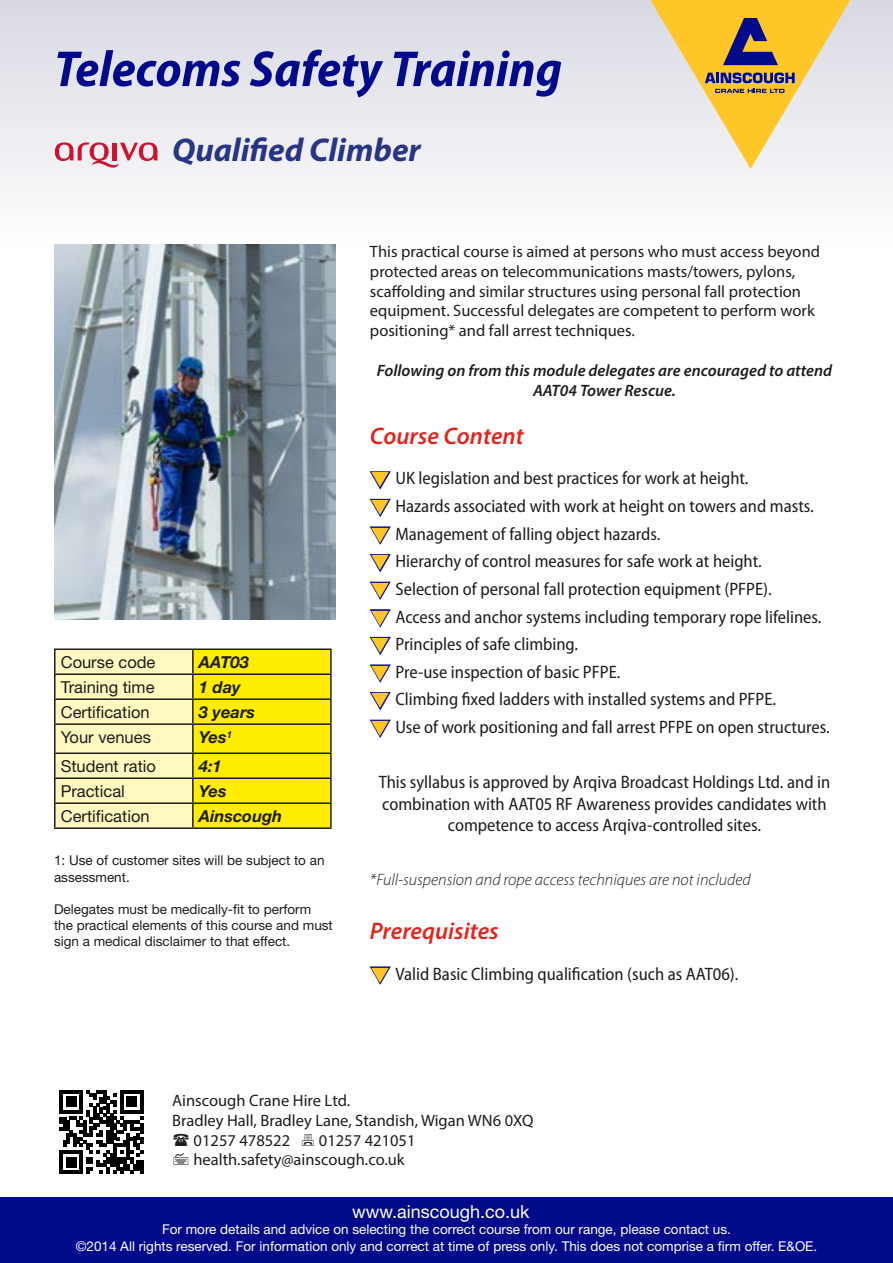
<style>
.page{position:relative;width:893px;height:1263px;background:#fff}
.page>*{position:absolute;margin:0;border:0;box-sizing:border-box;transform-origin:0 0}
.t1{font:italic 700 semi-condensed 51px "Myriad Pro";color:#000a8b}
.t2{font:italic 700 33px "Myriad Pro";color:#283583}
.t3{font:italic 600 24px "Myriad Pro";color:#e2251d}
.t4{font:semi-condensed 18px/27.6px "Myriad Pro";color:#1d1d1b}
.t5{font:18px "Helvetica Neue";color:#fff}
.t6{font:16.5px/19.8px "Myriad Pro";color:#1d1d1b}
.t7{font:16.5px "Helvetica Neue";color:#1d1d1b}
.t8{font:italic 600 16.5px/19.8px "Myriad Pro";color:#1d1d1b;text-align:center}
.t9{font:italic 300 16.5px "Myriad Pro";color:#1d1d1b}
.t10{font:italic 700 16.5px "Helvetica Neue";color:#1d1d1b}
.t11{font:13.5px/16.2px "Helvetica Neue";color:#fff;text-align:center}
.t12{font:13.5px/16.2px "Helvetica Neue";color:#1d1d1b}
</style>
<div class="page">
<div style="left:0;top:0;width:893px;height:244px;background:linear-gradient(to bottom,#d8d8e3,#fefefe)"></div>
<svg style="left:643px;top:0;width:215px;height:169px;background:#e4ce98"></svg>
<div style="left:0;top:1197px;width:893px;height:66px;background:#000a8b"></div>
<svg style="left:60px;top:1090px;width:83px;height:84px"></svg>
<hr style="left:140px;top:1160px;width:3px;height:14px;background:#000">
<svg style="left:56px;top:650px;width:274px;height:177px;background:#fef260"></svg>
<hr style="left:54px;top:648px;width:139px;height:2px;background:#1d1d1b">
<hr style="left:54px;top:650px;width:2px;height:23px;background:#1d1d1b">
<hr style="left:193px;top:648px;width:139px;height:2px;background:#1d1d1b">
<hr style="left:192px;top:650px;width:2px;height:23px;background:#1d1d1b">
<hr style="left:330px;top:650px;width:2px;height:23px;background:#1d1d1b">
<hr style="left:54px;top:673px;width:139px;height:2px;background:#1d1d1b">
<hr style="left:54px;top:675px;width:2px;height:23px;background:#1d1d1b">
<hr style="left:193px;top:673px;width:139px;height:2px;background:#1d1d1b">
<hr style="left:192px;top:675px;width:2px;height:23px;background:#1d1d1b">
<hr style="left:330px;top:675px;width:2px;height:23px;background:#1d1d1b">
<hr style="left:54px;top:698px;width:139px;height:2px;background:#1d1d1b">
<hr style="left:54px;top:700px;width:2px;height:23px;background:#1d1d1b">
<hr style="left:193px;top:698px;width:139px;height:2px;background:#1d1d1b">
<hr style="left:192px;top:700px;width:2px;height:23px;background:#1d1d1b">
<hr style="left:330px;top:700px;width:2px;height:23px;background:#1d1d1b">
<hr style="left:54px;top:723px;width:139px;height:2px;background:#1d1d1b">
<hr style="left:54px;top:725px;width:2px;height:27px;background:#1d1d1b">
<hr style="left:193px;top:723px;width:139px;height:2px;background:#1d1d1b">
<hr style="left:192px;top:725px;width:2px;height:27px;background:#1d1d1b">
<hr style="left:330px;top:725px;width:2px;height:27px;background:#1d1d1b">
<hr style="left:54px;top:752px;width:139px;height:2px;background:#1d1d1b">
<hr style="left:54px;top:754px;width:2px;height:23px;background:#1d1d1b">
<hr style="left:193px;top:752px;width:139px;height:2px;background:#1d1d1b">
<hr style="left:192px;top:754px;width:2px;height:23px;background:#1d1d1b">
<hr style="left:330px;top:754px;width:2px;height:23px;background:#1d1d1b">
<hr style="left:54px;top:777px;width:139px;height:2px;background:#1d1d1b">
<hr style="left:54px;top:779px;width:2px;height:23px;background:#1d1d1b">
<hr style="left:193px;top:777px;width:139px;height:2px;background:#1d1d1b">
<hr style="left:192px;top:779px;width:2px;height:23px;background:#1d1d1b">
<hr style="left:330px;top:779px;width:2px;height:23px;background:#1d1d1b">
<hr style="left:54px;top:802px;width:139px;height:2px;background:#1d1d1b">
<hr style="left:54px;top:804px;width:2px;height:23px;background:#1d1d1b">
<hr style="left:193px;top:802px;width:139px;height:2px;background:#1d1d1b">
<hr style="left:192px;top:804px;width:2px;height:23px;background:#1d1d1b">
<hr style="left:330px;top:804px;width:2px;height:23px;background:#1d1d1b">
<hr style="left:54px;top:827px;width:139px;height:2px;background:#1d1d1b">
<hr style="left:193px;top:827px;width:139px;height:2px;background:#1d1d1b">
<img style="left:54px;top:244px;width:281px;height:375px">
<svg style="left:55px;top:142px;width:102px;height:26px"></svg>
<svg style="left:369px;top:471px;width:22px;height:46px"></svg>
<svg style="left:369px;top:526px;width:22px;height:47px"></svg>
<svg style="left:369px;top:581px;width:22px;height:74px"></svg>
<svg style="left:369px;top:664px;width:22px;height:47px"></svg>
<svg style="left:369px;top:719px;width:22px;height:19px"></svg>
<svg style="left:369px;top:966px;width:22px;height:19px"></svg>
<h1 class="t1" style="left:54px;top:41px;width:509px">Telecoms Safety Training</h1>
<h2 class="t2" style="left:172px;top:128px;width:250px">Qualified Climber</h2>
<p class="t7" style="left:61px;top:652px;width:96px">Course code</p>
<p class="t10" style="left:199px;top:652px;width:52px">AAT03</p>
<p class="t7" style="left:61px;top:677px;width:95px">Training time</p>
<p class="t10" style="left:199px;top:677px;width:43px">1 day</p>
<p class="t7" style="left:61px;top:702px;width:90px">Certification</p>
<p class="t10" style="left:199px;top:702px;width:58px">3 years</p>
<p class="t7" style="left:61px;top:727px;width:92px">Your venues</p>
<p class="t10" style="left:199px;top:727px;width:35px">Yes<sup>1</sup></p>
<p class="t7" style="left:61px;top:756px;width:97px">Student ratio</p>
<p class="t10" style="left:199px;top:756px;width:24px">4:1</p>
<p class="t7" style="left:61px;top:781px;width:66px">Practical</p>
<p class="t10" style="left:199px;top:781px;width:29px">Yes</p>
<p class="t7" style="left:61px;top:806px;width:90px">Certification</p>
<p class="t10" style="left:199px;top:806px;width:85px">Ainscough</p>
<p class="t12" style="left:54px;top:852px;width:272px">1: Use of customer sites will be subject to an assessment.</p>
<p class="t12" style="left:54px;top:901px;width:280px">Delegates must be medically-fit to perform the practical elements of this course and must sign a medical disclaimer to that effect.</p>
<p class="t6" style="left:370px;top:241px;width:452px">This practical course is aimed at persons who must access beyond protected areas on telecommunications masts/towers, pylons, scaffolding and similar structures using personal fall protection equipment. Successful delegates are competent to perform work positioning* and fall arrest techniques.</p>
<p class="t8" style="left:377px;top:360px;width:457px">Following on from this module delegates are encouraged to attend<br>AAT04 Tower Rescue.</p>
<h3 class="t3" style="left:370px;top:421px;width:155px">Course Content</h3>
<p class="t4" style="left:395px;top:465px;width:436px">UK legislation and best practices for work at height.<br>Hazards associated with work at height on towers and masts.<br>Management of falling object hazards.<br>Hierarchy of control measures for safe work at height.<br>Selection of personal fall protection equipment (PFPE).<br>Access and anchor systems including temporary rope lifelines.<br>Principles of safe climbing.<br>Pre-use inspection of basic PFPE.<br>Climbing fixed ladders with installed systems and PFPE.<br>Use of work positioning and fall arrest PFPE on open structures.</p>
<p class="t4" style="left:379px;top:772px;width:453px;line-height:21.6px;text-align:center">This syllabus is approved by Arqiva Broadcast Holdings Ltd. and in combination with AAT05 RF Awareness provides candidates with competence to access Arqiva-controlled sites.</p>
<p class="t9" style="left:370px;top:869px;width:382px">*Full-suspension and rope access techniques are not included</p>
<h3 class="t3" style="left:370px;top:916px;width:130px">Prerequisites</h3>
<p class="t4" style="left:395px;top:960px;width:345px">Valid Basic Climbing qualification (such as AAT06).</p>
<p class="t6" style="left:172px;top:1090px;width:180px">Ainscough Crane Hire Ltd.</p>
<p class="t6" style="left:172px;top:1110px;width:363px">Bradley Hall, Bradley Lane, Standish, Wigan WN6 0XQ</p>
<p class="t6" style="left:194px;top:1130px;width:98px">01257 478522</p>
<p class="t6" style="left:193px;top:1130px;width:224px;text-indent:126px">01257 421051 health.safety@ainscough.co.uk</p>
<p class="t5" style="left:352px;top:1201px;width:179px">www.ainscough.co.uk</p>
<p class="t11" style="left:76px;top:1221px;width:743px">For more details and advice on selecting the correct course from our range, please contact us.<br>©2014 All rights reserved. For information only and correct at time of press only. This does not comprise a firm offer. E&amp;OE.</p>
</div>
